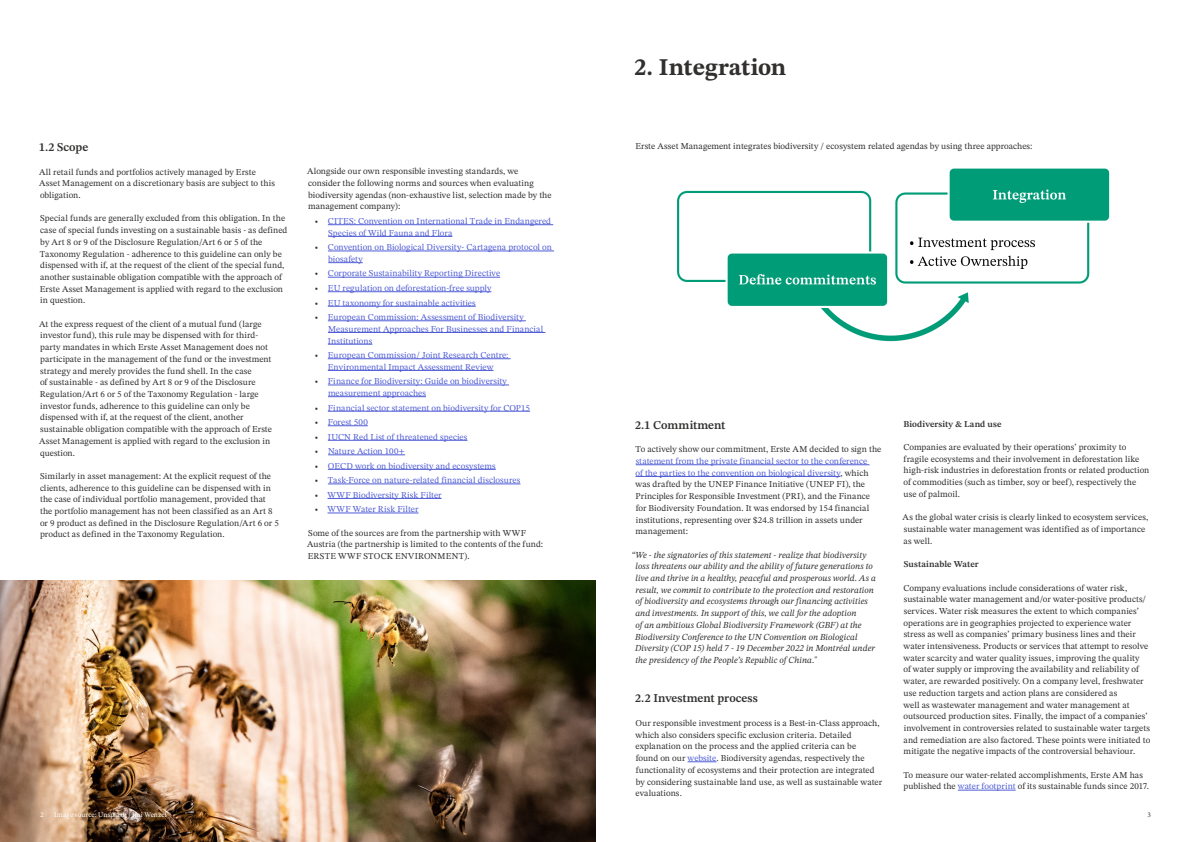
<style>
.page{position:relative;width:1191px;height:842px;background:#fff}
.page>*{position:absolute;margin:0;border:0;box-sizing:border-box;transform-origin:0 0}
.t1{font:700 24px "STIX Two Text";color:#31302f}
.t2{font:600 12px "STIX Two Text";color:#31302f}
.t3{font:9px/11.7px "STIX Two Text";letter-spacing:.005em;color:#31302f}
.t4{font:9px/11.7px "STIX Two Text";letter-spacing:.005em;color:#4f5cd6}
.t5{font:italic 9px/11.7px "STIX Two Text";letter-spacing:.01em;color:#31302f}
.t6{font:600 9px "STIX Two Text";letter-spacing:.01em;color:#31302f}
.t7{font:7px "STIX Two Text";letter-spacing:.015em;color:#fff}
.t8{font:7px "STIX Two Text";color:#31302f}
.s1{color:#31302f}
.s2{color:#4f5cd6}
</style>
<div class="page">
<img style="left:0;top:580px;width:595px;height:262px">
<hr style="left:328px;top:224px;width:225px;height:1px;background:#4f5cd6">
<hr style="left:328px;top:236px;width:124px;height:1px;background:#4f5cd6">
<hr style="left:328px;top:251px;width:226px;height:1px;background:#4f5cd6">
<hr style="left:328px;top:262px;width:35px;height:1px;background:#4f5cd6">
<hr style="left:328px;top:277px;width:172px;height:1px;background:#4f5cd6">
<hr style="left:328px;top:291px;width:163px;height:1px;background:#4f5cd6">
<hr style="left:328px;top:306px;width:148px;height:1px;background:#4f5cd6">
<hr style="left:328px;top:321px;width:198px;height:1px;background:#4f5cd6">
<hr style="left:328px;top:332px;width:217px;height:1px;background:#4f5cd6">
<hr style="left:328px;top:344px;width:44px;height:1px;background:#4f5cd6">
<hr style="left:328px;top:358px;width:182px;height:1px;background:#4f5cd6">
<hr style="left:328px;top:370px;width:165px;height:1px;background:#4f5cd6">
<hr style="left:328px;top:385px;width:181px;height:1px;background:#4f5cd6">
<hr style="left:328px;top:396px;width:98px;height:1px;background:#4f5cd6">
<hr style="left:328px;top:411px;width:202px;height:1px;background:#4f5cd6">
<hr style="left:328px;top:425px;width:40px;height:1px;background:#4f5cd6">
<hr style="left:328px;top:440px;width:139px;height:1px;background:#4f5cd6">
<hr style="left:328px;top:455px;width:77px;height:1px;background:#4f5cd6">
<hr style="left:328px;top:469px;width:168px;height:1px;background:#4f5cd6">
<hr style="left:328px;top:484px;width:192px;height:1px;background:#4f5cd6">
<hr style="left:327px;top:498px;width:114px;height:1px;background:#4f5cd6">
<hr style="left:327px;top:513px;width:91px;height:1px;background:#4f5cd6">
<hr style="left:636px;top:464px;width:233px;height:1px;background:#4f5cd6">
<hr style="left:635px;top:476px;width:205px;height:1px;background:#4f5cd6">
<svg style="left:687px;top:761px;width:29px;height:1px"></svg>
<hr style="left:957px;top:790px;width:58px;height:1px;background:#4f5cd6">
<img style="left:677px;top:168px;width:433px;height:174px">
<h2 class="t2" style="left:39px;top:138px;width:51px">1.2 Scope</h2>
<p class="t3" style="left:39px;top:166px;width:237px">All retail funds and portfolios actively managed by Erste<br>Asset Management on a discretionary basis are subject to this obligation.</p>
<p class="t3" style="left:40px;top:213px;width:249px">Special funds are generally excluded from this obligation. In the case of special funds investing on a sustainable basis - as defined by Art 8 or 9 of the Disclosure Regulation/Art 6 or 5 of the Taxonomy Regulation - adherence to this guideline can only be dispensed with if, at the request of the client of the special fund, another sustainable obligation compatible with the approach of Erste Asset Management is applied with regard to the exclusion in question.</p>
<p class="t3" style="left:39px;top:318px;width:234px">At the express request of the client of a mutual fund (large investor fund), this rule may be dispensed with for third&shy;party mandates in which Erste Asset Management does not participate in the management of the fund or the investment strategy and merely provides the fund shell. In the case<br>of sustainable - as defined by Art 8 or 9 of the Disclosure Regulation/Art 6 or 5 of the Taxonomy Regulation - large investor funds, adherence to this guideline can only be dispensed with if, at the request of the client, another sustainable obligation compatible with the approach of Erste Asset Management is applied with regard to the exclusion in question.</p>
<p class="t3" style="left:40px;top:470px;width:240px">Similarly in asset management: At the explicit request of the clients, adherence to this guideline can be dispensed with in the case of individual portfolio management, provided that the portfolio management has not been classified as an Art 8 or 9 product as defined in the Disclosure Regulation/Art 6 or 5 product as defined in the Taxonomy Regulation.</p>
<p class="t3" style="left:307px;top:165px;width:246px">Alongside our own responsible investing standards, we consider the following norms and sources when evaluating biodiversity agendas (non-exhaustive list, selection made by the management company):</p>
<p class="t4" style="left:328px;top:215px;width:224px;text-indent:-14px"><span class="s1">•</span> CITES: Convention on International Trade in Endangered<br>Species of Wild Fauna and Flora</p>
<p class="t4" style="left:328px;top:241px;width:225px;text-indent:-14px"><span class="s1">•</span> Convention on Biological Diversity- Cartagena protocol on biosafety</p>
<p class="t4" style="left:314px;top:268px;width:187px"><span class="s1">•</span> Corporate Sustainability Reporting Directive</p>
<p class="t4" style="left:314px;top:282px;width:178px"><span class="s1">•</span> EU regulation on deforestation-free supply</p>
<p class="t4" style="left:314px;top:297px;width:163px"><span class="s1">•</span> EU taxonomy for sustainable activities</p>
<p class="t4" style="left:328px;top:311px;width:217px;text-indent:-13px"><span class="s1">•</span> European Commission: Assessment of Biodiversity<br>Measurement Approaches For Businesses and Financial<br>Institutions</p>
<p class="t4" style="left:314px;top:349px;width:195px;text-align:center"><span class="s1">•</span> European Commission/ Joint Research Centre:<br>Environmental Impact Assessment Review</p>
<p class="t4" style="left:328px;top:375px;width:180px;text-indent:-14px"><span class="s1">•</span> Finance for Biodiversity: Guide on biodiversity measurement approaches</p>
<p class="t4" style="left:314px;top:402px;width:217px"><span class="s1">•</span> Financial sector statement on biodiversity for COP15</p>
<p class="t4" style="left:314px;top:416px;width:55px"><span class="s1">•</span> Forest 500</p>
<p class="t4" style="left:314px;top:431px;width:155px"><span class="s1">•</span> IUCN Red List of threatened species</p>
<p class="t4" style="left:314px;top:445px;width:92px"><span class="s1">•</span> Nature Action 100+</p>
<p class="t4" style="left:314px;top:460px;width:183px"><span class="s1">•</span> OECD work on biodiversity and ecosystems</p>
<p class="t4" style="left:314px;top:474px;width:207px"><span class="s1">•</span> Task-Force on nature-related financial disclosures</p>
<p class="t4" style="left:314px;top:489px;width:129px"><span class="s1">•</span> WWF Biodiversity Risk Filter</p>
<p class="t4" style="left:314px;top:503px;width:106px"><span class="s1">•</span> WWF Water Risk Filter</p>
<p class="t3" style="left:307px;top:527px;width:238px">Some of the sources are from the partnership with WWF<br>Austria (the partnership is limited to the contents of the fund:<br>ERSTE WWF STOCK ENVIRONMENT).</p>
<h1 class="t1" style="left:634px;top:50px;width:153px">2. Integration</h1>
<p class="t3" style="left:635px;top:140px;width:398px">Erste Asset Management integrates biodiversity / ecosystem related agendas by using three approaches:</p>
<h2 class="t2" style="left:635px;top:416px;width:92px">2.1 Commitment</h2>
<p class="t3" style="left:635px;top:443px;width:247px">To actively show our commitment, Erste AM decided to sign the</p>
<p class="t3" style="left:635px;top:455px;width:236px"><span class="s2">statement from the private financial sector to the conference of the parties to the convention on biological diversity</span>, which was drafted by the UNEP Finance Initiative (UNEP FI), the Principles for Responsible Investment (PRI), and the Finance for Biodiversity Foundation. It was endorsed by 154 financial institutions, representing over $24.8 trillion in assets under management:</p>
<p class="t5" style="left:635px;top:549px;width:242px;text-indent:-4px">“We - the signatories of this statement - realize that biodiversity loss threatens our ability and the ability of future generations to live and thrive in a healthy, peaceful and prosperous world. As a result, we commit to contribute to the protection and restoration of biodiversity and ecosystems through our financing activities and investments. In support of this, we call for the adoption<br>of an ambitious Global Biodiversity Framework (GBF) at the Biodiversity Conference to the UN Convention on Biological Diversity (COP 15) held 7 - 19 December 2022 in Montréal under the presidency of the People’s Republic of China."</p>
<h2 class="t2" style="left:635px;top:690px;width:124px">2.2 Investment process</h2>
<p class="t3" style="left:635px;top:717px;width:248px">Our responsible investment process is a Best-in-Class approach, which also considers specific exclusion criteria. Detailed explanation on the process and the applied criteria can be<br>found on our <span class="s2">website</span>. Biodiversity agendas, respectively the functionality of ecosystems and their protection are integrated by considering sustainable land use, as well as sustainable water evaluations.</p>
<p class="t6" style="left:903px;top:417px;width:99px">Biodiversity &amp; Land use</p>
<p class="t3" style="left:903px;top:441px;width:247px">Companies are evaluated by their operations’ proximity to fragile ecosystems and their involvement in deforestation like high-risk industries in deforestation fronts or related production of commodities (such as timber, soy or beef), respectively the use of palmoil.</p>
<p class="t3" style="left:902px;top:511px;width:247px">As the global water crisis is clearly linked to ecosystem services, sustainable water management was identified as of importance as well.</p>
<p class="t6" style="left:903px;top:558px;width:76px">Sustainable Water</p>
<p class="t3" style="left:903px;top:582px;width:248px">Company evaluations include considerations of water risk, sustainable water management and/or water-positive products/ services. Water risk measures the extent to which companies’ operations are in geographies projected to experience water stress as well as companies’ primary business lines and their water intensiveness. Products or services that attempt to resolve water scarcity and water quality issues, improving the quality<br>of water supply or improving the availability and reliability of water, are rewarded positively. On a company level, freshwater use reduction targets and action plans are considered as<br>well as wastewater management and water management at outsourced production sites. Finally, the impact of a companies’ involvement in controversies related to sustainable water targets and remediation are also factored. These points were initiated to mitigate the negative impacts of the controversial behaviour.</p>
<p class="t3" style="left:903px;top:769px;width:247px">To measure our water-related accomplishments, Erste AM has published the <span class="s2">water footprint</span> of its sustainable funds since 2017.</p>
<p class="t7" style="left:40px;top:809px;width:5px">2</p>
<p class="t7" style="left:54px;top:810px;width:114px">Image source: Unsplash | Kai Wenzel</p>
<p class="t8" style="left:1147px;top:809px;width:5px">3</p>
</div>
